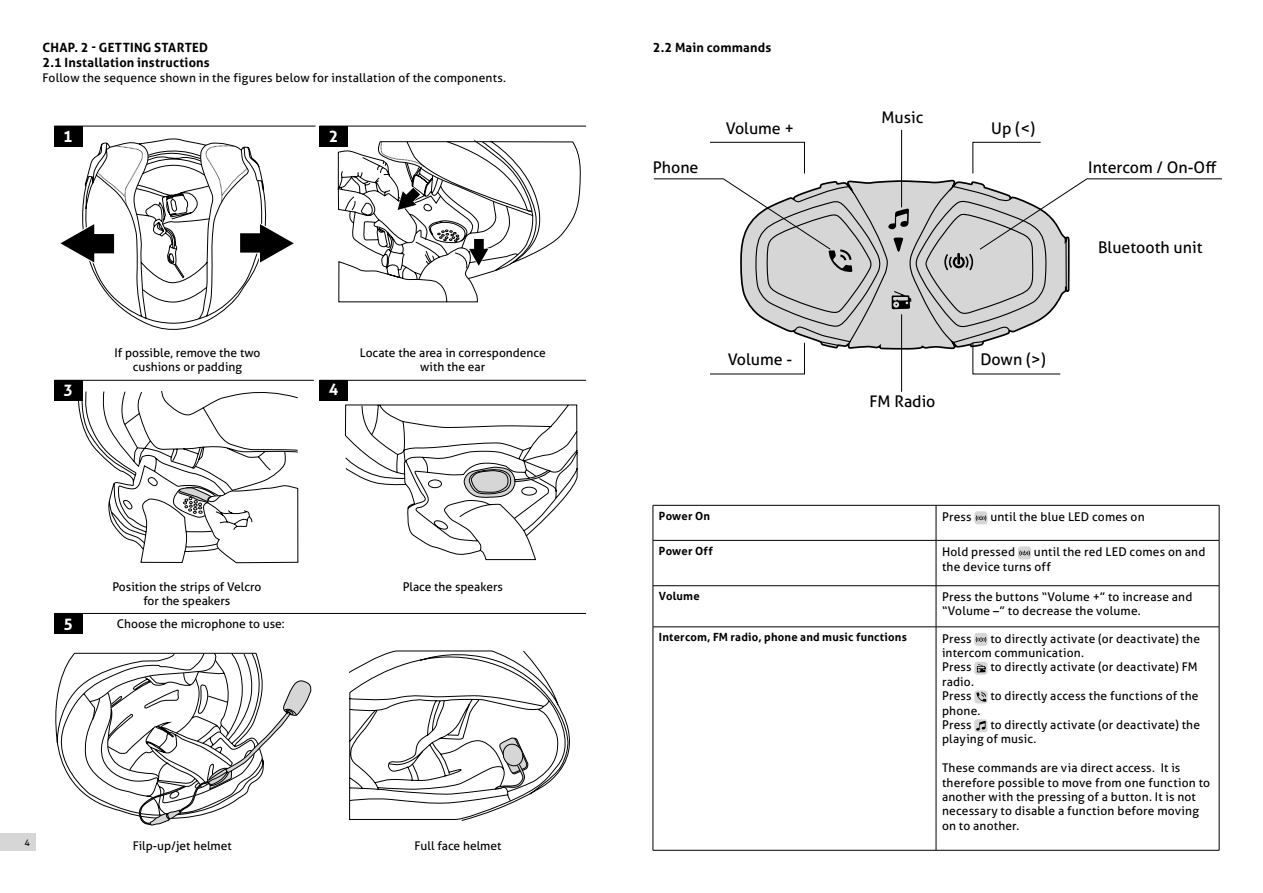
<style>
.page{position:relative;width:1263px;height:893px;background:#fff}
.page>*{position:absolute;margin:0;border:0;box-sizing:border-box;transform-origin:0 0}
.t1{font:16.05px "Aller Typo";color:#000}
.t2{font:700 15.9px "Aller Typo";color:#fff}
.t3{font:700 12.75px/15.3px "Aller Typo";letter-spacing:.015em;color:#000}
.t4{font:12px/14.4px "Aller Typo";letter-spacing:.015em;color:#000}
.t5{font:700 11.25px "Aller Typo";letter-spacing:.02em;color:#000}
.t6{font:9px "Aller Typo";color:#000}
</style>
<div class="page">
<div style="left:0;top:833px;width:35px;height:17px;background:#d6d6d6"></div>
<svg style="left:56px;top:139px;width:238px;height:191px"></svg>
<svg style="left:338px;top:139px;width:243px;height:163px"></svg>
<svg style="left:78px;top:387px;width:220px;height:176px"></svg>
<svg style="left:345px;top:404px;width:232px;height:156px"></svg>
<svg style="left:55px;top:653px;width:257px;height:173px"></svg>
<div style="left:54px;top:126px;width:28px;height:20px;background:#000"></div>
<div style="left:54px;top:380px;width:28px;height:21px;background:#000"></div>
<div style="left:319px;top:127px;width:28px;height:20px;background:#000"></div>
<div style="left:319px;top:380px;width:28px;height:20px;background:#000"></div>
<div style="left:54px;top:614px;width:28px;height:20px;background:#000"></div>
<hr style="left:54px;top:126px;width:261px;height:1px;background:#000">
<hr style="left:319px;top:126px;width:267px;height:1px;background:#000">
<hr style="left:54px;top:380px;width:260px;height:1px;background:#000">
<hr style="left:319px;top:380px;width:267px;height:1px;background:#000">
<hr style="left:54px;top:613px;width:532px;height:1px;background:#000">
<hr style="left:653px;top:505px;width:283px;height:1px;background:#000">
<hr style="left:653px;top:505px;width:1px;height:35px;background:#000">
<hr style="left:936px;top:505px;width:283px;height:1px;background:#000">
<hr style="left:936px;top:505px;width:1px;height:35px;background:#000">
<hr style="left:1219px;top:505px;width:1px;height:35px;background:#000">
<hr style="left:653px;top:540px;width:283px;height:1px;background:#000">
<hr style="left:653px;top:541px;width:1px;height:44px;background:#000">
<hr style="left:936px;top:540px;width:283px;height:1px;background:#000">
<hr style="left:936px;top:541px;width:1px;height:44px;background:#000">
<hr style="left:1219px;top:541px;width:1px;height:44px;background:#000">
<hr style="left:653px;top:585px;width:283px;height:1px;background:#000">
<hr style="left:653px;top:586px;width:1px;height:41px;background:#000">
<hr style="left:936px;top:585px;width:283px;height:1px;background:#000">
<hr style="left:936px;top:586px;width:1px;height:41px;background:#000">
<hr style="left:1219px;top:586px;width:1px;height:41px;background:#000">
<hr style="left:653px;top:627px;width:283px;height:1px;background:#000">
<hr style="left:653px;top:627px;width:1px;height:223px;background:#000">
<hr style="left:936px;top:627px;width:283px;height:1px;background:#000">
<hr style="left:936px;top:627px;width:1px;height:223px;background:#000">
<hr style="left:1219px;top:627px;width:1px;height:223px;background:#000">
<hr style="left:653px;top:850px;width:283px;height:1px;background:#000">
<hr style="left:936px;top:850px;width:283px;height:1px;background:#000">
<div style="left:974px;top:511px;width:13px;height:13px;background:#d6d6d6;border-radius:3px"></div>
<svg style="left:975px;top:515px;width:11px;height:6px"></svg>
<div style="left:1018px;top:546px;width:13px;height:13px;background:#d6d6d6;border-radius:3px"></div>
<svg style="left:1019px;top:550px;width:11px;height:6px"></svg>
<div style="left:974px;top:633px;width:13px;height:13px;background:#d6d6d6;border-radius:3px"></div>
<svg style="left:975px;top:637px;width:11px;height:5px"></svg>
<svg style="left:974px;top:662px;width:13px;height:13px"></svg>
<svg style="left:977px;top:664px;width:9px;height:8px"></svg>
<div style="left:974px;top:690px;width:13px;height:13px;background:#d6d6d6;border-radius:3px"></div>
<svg style="left:976px;top:692px;width:10px;height:10px"></svg>
<div style="left:974px;top:719px;width:13px;height:13px;background:#d6d6d6;border-radius:3px"></div>
<svg style="left:976px;top:721px;width:10px;height:10px"></svg>
<svg style="left:709px;top:129px;width:514px;height:263px"></svg>
<svg style="left:349px;top:650px;width:221px;height:171px"></svg>
<p class="t3" style="left:43px;top:40px;width:169px">CHAP. 2 - GETTING STARTED<br>2.1 Installation instructions</p>
<p class="t4" style="left:43px;top:70px;width:465px">Follow the sequence shown in the figures below for installation of the components.</p>
<h2 class="t2" style="left:63px;top:126px;width:11px">1</h2>
<h2 class="t2" style="left:329px;top:127px;width:11px">2</h2>
<h2 class="t2" style="left:63px;top:381px;width:11px">3</h2>
<p class="t4" style="left:114px;top:345px;width:147px;text-align:center">If possible, remove the two cushions or padding</p>
<h2 class="t2" style="left:329px;top:380px;width:11px">4</h2>
<p class="t4" style="left:360px;top:345px;width:187px;text-align:center">Locate the area in correspondence with the ear</p>
<h2 class="t2" style="left:63px;top:614px;width:11px">5</h2>
<p class="t4" style="left:112px;top:579px;width:150px;text-align:center">Position the strips of Velcro for the speakers</p>
<p class="t4" style="left:117px;top:616px;width:169px">Choose the microphone to use:</p>
<p class="t4" style="left:403px;top:579px;width:102px">Place the speakers</p>
<p class="t6" style="left:24px;top:837px;width:7px">4</p>
<p class="t4" style="left:133px;top:838px;width:101px">Filp-up/jet helmet</p>
<p class="t4" style="left:415px;top:838px;width:88px">Full face helmet</p>
<p class="t3" style="left:653px;top:40px;width:120px">2.2 Main commands</p>
<h1 class="t1" style="left:726px;top:119px;width:70px">Volume +</h1>
<h1 class="t1" style="left:881px;top:107px;width:43px">Music</h1>
<h1 class="t1" style="left:991px;top:119px;width:45px">Up (&lt;)</h1>
<h1 class="t1" style="left:653px;top:158px;width:47px">Phone</h1>
<h1 class="t1" style="left:1088px;top:158px;width:130px">Intercom / On-Off</h1>
<h1 class="t1" style="left:728px;top:349px;width:66px">Volume -</h1>
<h1 class="t1" style="left:869px;top:392px;width:68px">FM Radio</h1>
<h1 class="t1" style="left:980px;top:349px;width:67px">Down (&gt;)</h1>
<h1 class="t1" style="left:1098px;top:237px;width:106px">Bluetooth unit</h1>
<p class="t5" style="left:659px;top:509px;width:53px">Power On</p>
<p class="t4" style="left:942px;top:510px;width:31px">Press</p>
<p class="t4" style="left:990px;top:510px;width:156px">until the blue LED comes on</p>
<p class="t5" style="left:659px;top:544px;width:55px">Power Off</p>
<p class="t4" style="left:942px;top:545px;width:75px">Hold pressed</p>
<p class="t4" style="left:942px;top:545px;width:265px;text-indent:92px">until the red LED comes on and the device turns off</p>
<p class="t5" style="left:659px;top:589px;width:42px">Volume</p>
<p class="t4" style="left:942px;top:589px;width:252px">Press the buttons “Volume +” to increase and “Volume –” to decrease the volume.</p>
<p class="t5" style="left:659px;top:630px;width:249px">Intercom, FM radio, phone and music functions</p>
<p class="t4" style="left:942px;top:631px;width:31px">Press</p>
<p class="t4" style="left:942px;top:631px;width:260px;text-indent:48px">to directly activate (or deactivate) the intercom communication.<br>Press</p>
<p class="t4" style="left:990px;top:660px;width:209px">to directly activate (or deactivate) FM</p>
<p class="t4" style="left:942px;top:674px;width:33px">radio.<br>Press</p>
<p class="t4" style="left:990px;top:689px;width:210px">to directly access the functions of the</p>
<p class="t4" style="left:942px;top:703px;width:40px">phone.<br>Press</p>
<p class="t4" style="left:942px;top:718px;width:260px;text-indent:48px">to directly activate (or deactivate) the playing of music.</p>
<p class="t4" style="left:942px;top:761px;width:269px">These commands are via direct access. It is therefore possible to move from one function to another with the pressing of a button. It is not necessary to disable a function before moving on to another.</p>
</div>
